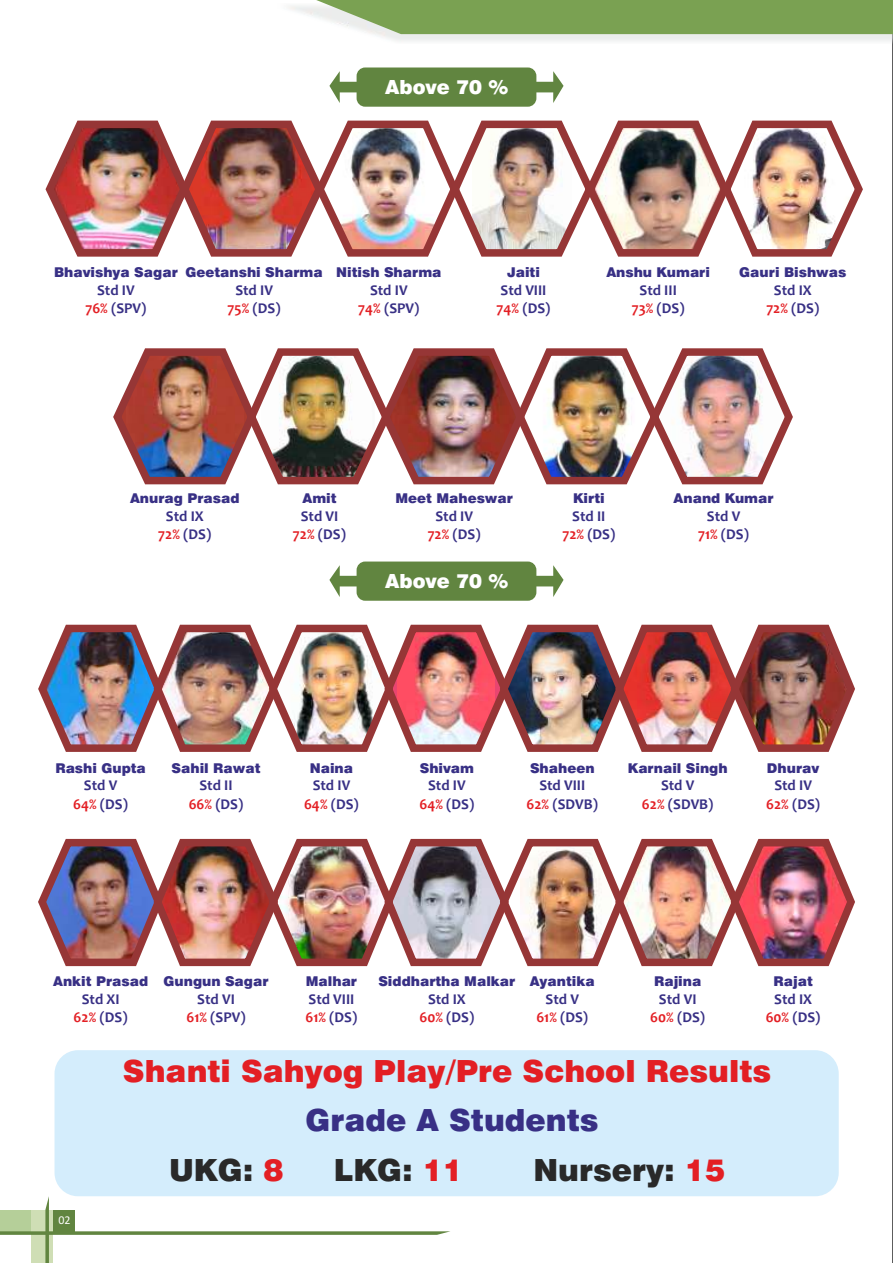
<style>
.page{position:relative;width:893px;height:1263px;background:#fff}
.page>*{position:absolute;margin:0;border:0;box-sizing:border-box;transform-origin:0 0}
.t1{font:900 30.6px "Swiss 721 BT";color:#e31f24}
.t2{font:900 30.6px "Swiss 721 BT";color:#292929}
.t3{font:900 30.6px "Swiss 721 BT";color:#383085}
.t4{font:900 19.5px "Swiss 721 BT";color:#fff}
.t5{font:700 15px/18.3px "Candara";color:#383085;text-align:center}
.t6{font:900 13.5px "Swiss 721 BT";color:#383085}
.t7{font:12px "Calibri";color:#fff}
.s1{color:#e31f24}
</style>
<div class="page">
<img style="left:0;top:0;width:893px;height:1263px">
<h2 class="t4" style="left:385px;top:79px;width:124px">Above 70 %</h2>
<p class="t6" style="left:54px;top:267px;width:125px">Bhavishya Sagar</p>
<p class="t5" style="left:85px;top:282px;width:63px">Std IV<br><span class="s1">76%</span> (SPV)</p>
<p class="t6" style="left:186px;top:267px;width:139px">Geetanshi Sharma</p>
<p class="t5" style="left:228px;top:282px;width:54px">Std IV<br><span class="s1">75%</span> (DS)</p>
<p class="t6" style="left:336px;top:267px;width:107px">Nitish Sharma</p>
<p class="t5" style="left:358px;top:282px;width:63px">Std IV<br><span class="s1">74%</span> (SPV)</p>
<p class="t6" style="left:507px;top:267px;width:34px">Jaiti</p>
<p class="t5" style="left:496px;top:282px;width:55px;text-align:left">Std VIII<br><span class="s1">74%</span> (DS)</p>
<p class="t6" style="left:606px;top:267px;width:105px">Anshu Kumari</p>
<p class="t5" style="left:632px;top:282px;width:54px">Std III<br><span class="s1">73%</span> (DS)</p>
<p class="t6" style="left:739px;top:267px;width:109px">Gauri Bishwas</p>
<p class="t5" style="left:766px;top:282px;width:55px">Std IX<br><span class="s1">72%</span> (DS)</p>
<p class="t6" style="left:130px;top:493px;width:111px">Anurag Prasad</p>
<p class="t5" style="left:158px;top:508px;width:55px">Std IX<br><span class="s1">72%</span> (DS)</p>
<p class="t6" style="left:302px;top:493px;width:36px">Amit</p>
<p class="t5" style="left:293px;top:508px;width:55px">Std VI<br><span class="s1">72%</span> (DS)</p>
<p class="t6" style="left:395px;top:493px;width:119px">Meet Maheswar</p>
<p class="t5" style="left:428px;top:508px;width:55px">Std IV<br><span class="s1">72%</span> (DS)</p>
<h2 class="t4" style="left:385px;top:573px;width:124px">Above 70 %</h2>
<p class="t6" style="left:573px;top:493px;width:33px">Kirti</p>
<p class="t5" style="left:562px;top:508px;width:55px">Std II<br><span class="s1">72%</span> (DS)</p>
<p class="t6" style="left:673px;top:493px;width:102px">Anand Kumar</p>
<p class="t5" style="left:698px;top:508px;width:52px">Std V<br><span class="s1">71%</span> (DS)</p>
<p class="t6" style="left:55px;top:763px;width:92px">Rashi Gupta</p>
<p class="t5" style="left:73px;top:778px;width:56px">Std V<br><span class="s1">64%</span> (DS)</p>
<p class="t6" style="left:172px;top:763px;width:90px">Sahil Rawat</p>
<p class="t5" style="left:189px;top:778px;width:56px">Std II<br><span class="s1">66%</span> (DS)</p>
<p class="t6" style="left:310px;top:763px;width:45px">Naina</p>
<p class="t5" style="left:304px;top:778px;width:56px">Std IV<br><span class="s1">64%</span> (DS)</p>
<p class="t6" style="left:420px;top:763px;width:56px">Shivam</p>
<p class="t5" style="left:419px;top:778px;width:56px">Std IV<br><span class="s1">64%</span> (DS)</p>
<p class="t6" style="left:530px;top:763px;width:66px">Shaheen</p>
<p class="t5" style="left:526px;top:778px;width:73px">Std VIII<br><span class="s1">62%</span> (SDVB)</p>
<p class="t6" style="left:628px;top:763px;width:101px">Karnail Singh</p>
<p class="t5" style="left:642px;top:778px;width:73px">Std V<br><span class="s1">62%</span> (SDVB)</p>
<p class="t6" style="left:767px;top:763px;width:54px">Dhurav</p>
<p class="t5" style="left:766px;top:778px;width:56px">Std IV<br><span class="s1">62%</span> (DS)</p>
<p class="t6" style="left:53px;top:976px;width:97px">Ankit Prasad</p>
<p class="t5" style="left:74px;top:991px;width:56px">Std XI<br><span class="s1">62%</span> (DS)</p>
<p class="t6" style="left:164px;top:976px;width:107px">Gungun Sagar</p>
<p class="t5" style="left:186px;top:991px;width:61px">Std VI<br><span class="s1">61%</span> (SPV)</p>
<p class="t6" style="left:306px;top:976px;width:53px">Malhar</p>
<p class="t5" style="left:306px;top:991px;width:53px;text-align:left">Std VIII<br><span class="s1">61%</span> (DS)</p>
<p class="t6" style="left:378px;top:976px;width:139px">Siddhartha Malkar</p>
<p class="t5" style="left:419px;top:991px;width:56px">Std IX<br><span class="s1">60%</span> (DS)</p>
<p class="t6" style="left:530px;top:976px;width:66px">Ayantika</p>
<p class="t5" style="left:536px;top:991px;width:53px">Std V<br><span class="s1">61%</span> (DS)</p>
<p class="t6" style="left:654px;top:976px;width:49px">Rajina</p>
<p class="t5" style="left:650px;top:991px;width:56px">Std VI<br><span class="s1">60%</span> (DS)</p>
<p class="t6" style="left:773px;top:976px;width:41px">Rajat</p>
<p class="t5" style="left:766px;top:991px;width:56px">Std IX<br><span class="s1">60%</span> (DS)</p>
<h1 class="t1" style="left:123px;top:1058px;width:650px">Shanti Sahyog Play/Pre School Results</h1>
<h1 class="t3" style="left:306px;top:1108px;width:294px">Grade A Students</h1>
<p class="t7" style="left:59px;top:1215px;width:14px">02</p>
<h1 class="t2" style="left:169px;top:1158px;width:116px">UKG: <span class="s1">8</span></h1>
<h1 class="t2" style="left:334px;top:1158px;width:131px">LKG: <span class="s1">11</span></h1>
<h1 class="t2" style="left:533px;top:1158px;width:193px">Nursery: <span class="s1">15</span></h1>
</div>
